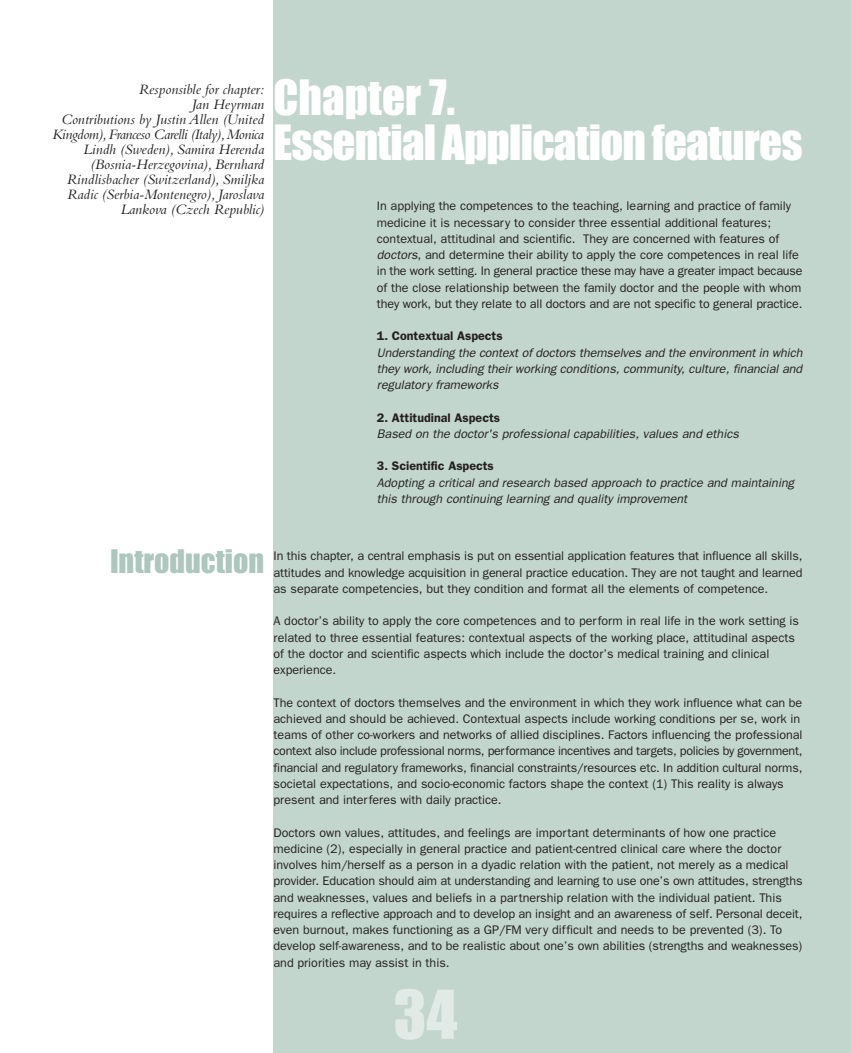
<style>
.page{position:relative;width:851px;height:1053px;background:#fff}
.page>*{position:absolute;margin:0;border:0;box-sizing:border-box;transform-origin:0 0}
.t1{font:62.25px "Impact";color:#e1eae6}
.t2{font:45px/45px "Impact";letter-spacing:-.015em;color:#fff}
.t3{font:30px "Impact";color:#adc7be}
.t4{font:italic 15px/15px "Bembo";color:#231f20;text-align:right}
.t5{font:12.5px/16.2px "Franklin Gothic";color:#231f20}
.t6{font:italic 12.5px/16.2px "Franklin Gothic";color:#231f20;text-align:justify}
.t7{font:600 12.5px "Franklin Gothic";color:#231f20}
.s1{font-style:italic}
</style>
<div class="page">
<div style="left:273px;top:0;width:577px;height:1053px;background:#c3d6ce"></div>
<p class="t4" style="left:52px;top:83px;width:213px">Responsible for chapter:<br>Jan Heyrman<br>Contributions by Justin Allen (United<br>Kingdom), Franceso Carelli (Italy), Monica<br>Lindh (Sweden), Samira Herenda (Bosnia-Herzegovina), Bernhard<br>Rindlisbacher (Switzerland), Smiljka<br>Radic (Serbia-Montenegro), Jaroslava<br>Lankova (Czech Republic)</p>
<h2 class="t2" style="left:273px;top:79px;width:530px">Chapter 7.<br>Essential Application features</h2>
<p class="t5" style="left:377px;top:199px;width:427px">In applying the competences to the teaching, learning and practice of family medicine it is necessary to consider three essential additional features; contextual, attitudinal and scientific. They are concerned with features of <span class="s1">doctors</span>, and determine their ability to apply the core competences in real life in the work setting. In general practice these may have a greater impact because of the close relationship between the family doctor and the people with whom they work, but they relate to all doctors and are not specific to general practice.</p>
<p class="t7" style="left:377px;top:332px;width:127px">1. Contextual Aspects</p>
<p class="t6" style="left:377px;top:345px;width:429px">Understanding the context of doctors themselves and the environment in which they work, including their working conditions, community, culture, financial and regulatory frameworks</p>
<p class="t7" style="left:377px;top:413px;width:125px">2. Attitudinal Aspects</p>
<p class="t6" style="left:377px;top:426px;width:365px">Based on the doctor's professional capabilities, values and ethics</p>
<p class="t7" style="left:377px;top:462px;width:118px">3. Scientific Aspects</p>
<p class="t6" style="left:377px;top:475px;width:418px">Adopting a critical and research based approach to practice and maintaining this through continuing learning and quality improvement</p>
<h3 class="t3" style="left:110px;top:551px;width:156px">Introduction</h3>
<p class="t5" style="left:273px;top:549px;width:530px;text-align:justify">In this chapter, a central emphasis is put on essential application features that influence all skills, attitudes and knowledge acquisition in general practice education. They are not taught and learned as separate competencies, but they condition and format all the elements of competence.</p>
<p class="t5" style="left:273px;top:614px;width:527px">A doctor’s ability to apply the core competences and to perform in real life in the work setting is related to three essential features: contextual aspects of the working place, attitudinal aspects of the doctor and scientific aspects which include the doctor’s medical training and clinical experience.</p>
<p class="t5" style="left:273px;top:695px;width:530px">The context of doctors themselves and the environment in which they work influence what can be achieved and should be achieved. Contextual aspects include working conditions per se, work in teams of other co-workers and networks of allied disciplines. Factors influencing the professional context also include professional norms, performance incentives and targets, policies by government, financial and regulatory frameworks, financial constraints/resources etc. In addition cultural norms, societal expectations, and socio-economic factors shape the context (1) This reality is always present and interferes with daily practice.</p>
<p class="t5" style="left:273px;top:825px;width:530px">Doctors own values, attitudes, and feelings are important determinants of how one practice medicine (2), especially in general practice and patient-centred clinical care where the doctor involves him/herself as a person in a dyadic relation with the patient, not merely as a medical provider. Education should aim at understanding and learning to use one’s own attitudes, strengths and weaknesses, values and beliefs in a partnership relation with the individual patient. This requires a reflective approach and to develop an insight and an awareness of self. Personal deceit, even burnout, makes functioning as a GP/FM very difficult and needs to be prevented (3). To develop self-awareness, and to be realistic about one’s own abilities (strengths and weaknesses) and priorities may assist in this.</p>
<h1 class="t1" style="left:393px;top:994px;width:66px">34</h1>
</div>
